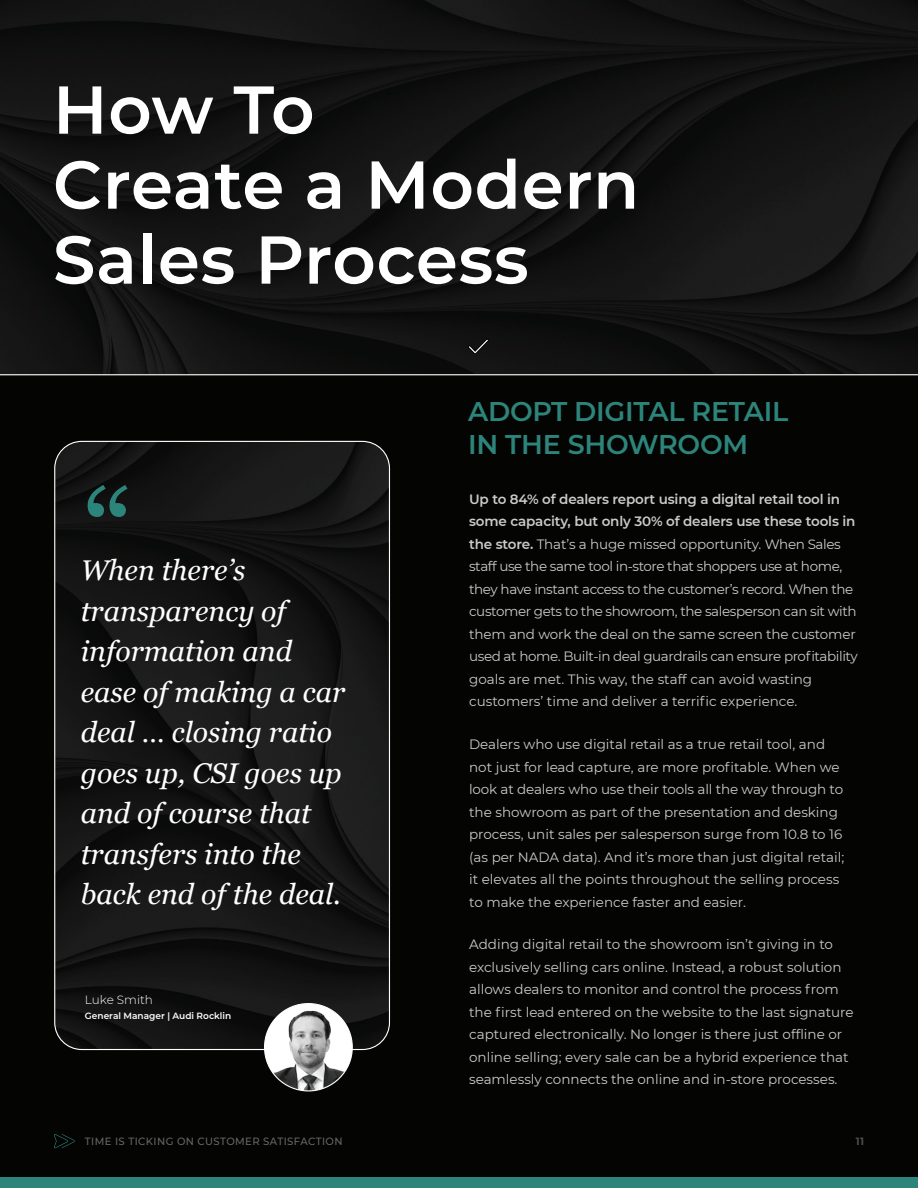
<style>
.page{position:relative;width:918px;height:1188px;background:#fff}
.page>*{position:absolute;margin:0;border:0;box-sizing:border-box;transform-origin:0 0}
.t1{font:600 67.5px/75px "Montserrat";letter-spacing:.01em;color:#fff}
.t2{font:italic 28.5px/40.5px "Georgia";color:#fff}
.t3{font:600 27px/33px "Montserrat";letter-spacing:-.01em;color:#2c847a}
.t4{font:13.5px/22.5px "Montserrat";color:#cbcbcb}
.t5{font:13.5px/22.5px "Montserrat";letter-spacing:-.03em;color:#cbcbcb}
.t6{font:300 12px "Montserrat";color:#fff}
.t7{font:500 10.5px "Montserrat";letter-spacing:.04em;color:#666;scale:.96 1}
.t8{font:700 10.5px "Montserrat";color:#4e4f4e;scale:.96 1}
.t9{font:600 9px "Montserrat";color:#fff}
.s1{font-weight:600}
</style>
<div class="page">
<div style="left:0;top:366px;width:918px;height:822px;background:#040503"></div>
<svg style="left:0;top:0;width:918px;height:375px;background:#131312"></svg>
<div style="left:0;top:1177px;width:918px;height:11px;background:#2c847a"></div>
<svg style="left:54px;top:1134px;width:21px;height:14px"></svg>
<img style="left:56px;top:441px;width:333px;height:609px">
<svg style="left:84px;top:485px;width:49px;height:32px"></svg>
<img style="left:265px;top:1004px;width:87px;height:87px;border-radius:44px">
<svg style="left:468px;top:338px;width:21px;height:17px"></svg>
<h1 class="t1" style="left:53px;top:69px;width:588px">How To<br>Create a Modern<br>Sales Process</h1>
<h2 class="t2" style="left:81px;top:549px;width:266px">When there’s transparency of information and ease of making a car deal … closing ratio goes up, CSI goes up and of course that transfers into the back end of the deal.</h2>
<p class="t6" style="left:85px;top:992px;width:70px">Luke Smith</p>
<p class="t9" style="left:85px;top:1010px;width:148px">General Manager | Audi Rocklin</p>
<p class="t7" style="left:85px;top:1134px;width:270px">TIME IS TICKING ON CUSTOMER SATISFACTION</p>
<h3 class="t3" style="left:468px;top:394px;width:322px">ADOPT DIGITAL RETAIL<br>IN THE SHOWROOM</h3>
<p class="t5" style="left:469px;top:487px;width:390px"><span class="s1">Up to 84% of dealers report using a digital retail tool in some capacity, but only 30% of dealers use these tools in the store.</span> That’s a huge missed opportunity. When Sales staff use the same tool in-store that shoppers use at home, they have instant access to the customer’s record. When the customer gets to the showroom, the salesperson can sit with them and work the deal on the same screen the customer used at home. Built-in deal guardrails can ensure profitability goals are met. This way, the staff can avoid wasting customers’ time and deliver a terrific experience.</p>
<p class="t4" style="left:469px;top:733px;width:377px">Dealers who use digital retail as a true retail tool, and not just for lead capture, are more profitable. When we look at dealers who use their tools all the way through to the showroom as part of the presentation and desking process, unit sales per salesperson surge from 10.8 to 16 (as per NADA data). And it’s more than just digital retail; it elevates all the points throughout the selling process to make the experience faster and easier.</p>
<p class="t4" style="left:469px;top:933px;width:386px">Adding digital retail to the showroom isn’t giving in to exclusively selling cars online. Instead, a robust solution allows dealers to monitor and control the process from the first lead entered on the website to the last signature captured electronically. No longer is there just offline or online selling; every sale can be a hybrid experience that seamlessly connects the online and in-store processes.</p>
<p class="t8" style="left:856px;top:1133px;width:10px">11</p>
</div>
